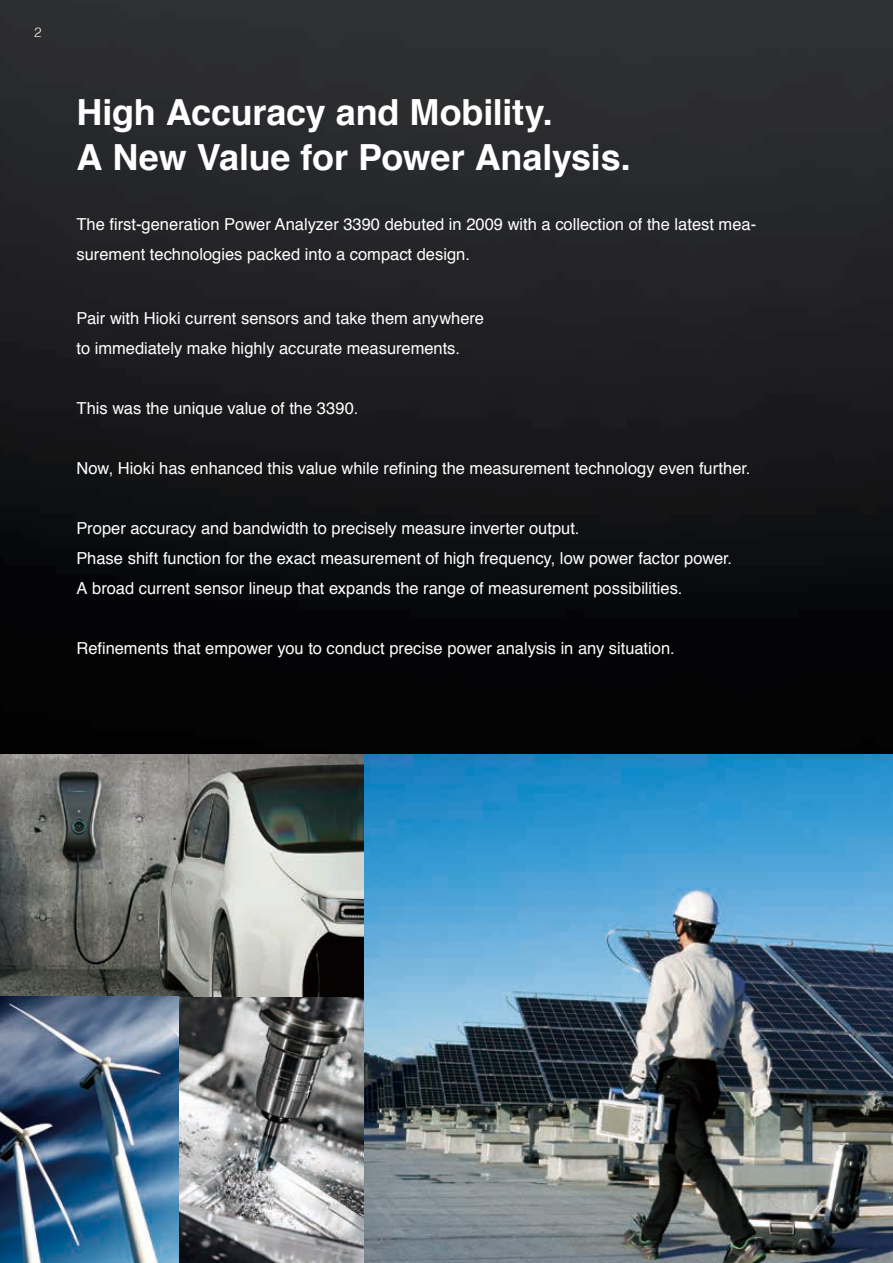
<style>
.page{position:relative;width:893px;height:1263px;background:#fff}
.page>*{position:absolute;margin:0;border:0;box-sizing:border-box;transform-origin:0 0}
.t1{font:700 36px/45px "Helvetica";letter-spacing:-.005em;color:#fff}
.t2{font:16.5px/30px "Helvetica";color:#fff}
.t3{font:300 13.5px "Helvetica";color:#fff}
</style>
<div class="page">
<img style="left:0;top:0;width:893px;height:755px">
<img style="left:179px;top:997px;width:185px;height:266px">
<img style="left:0;top:755px;width:364px;height:242px">
<img style="left:364px;top:755px;width:529px;height:508px">
<img style="left:0;top:997px;width:179px;height:266px">
<p class="t3" style="left:34px;top:21px;width:9px">2</p>
<h1 class="t1" style="left:77px;top:90px;width:556px">High Accuracy and Mobility.<br>A New Value for Power Analysis.</h1>
<p class="t2" style="left:77px;top:210px;width:681px">The first-generation Power Analyzer 3390 debuted in 2009 with a collection of the latest mea&shy;surement technologies packed into a compact design.</p>
<p class="t2" style="left:77px;top:304px;width:409px">Pair with Hioki current sensors and take them anywhere to immediately make highly accurate measurements.</p>
<p class="t2" style="left:77px;top:394px;width:283px">This was the unique value of the 3390.</p>
<p class="t2" style="left:77px;top:454px;width:675px">Now, Hioki has enhanced this value while refining the measurement technology even further.</p>
<p class="t2" style="left:77px;top:514px;width:657px">Proper accuracy and bandwidth to precisely measure inverter output.<br>Phase shift function for the exact measurement of high frequency, low power factor power.<br>A broad current sensor lineup that expands the range of measurement possibilities.</p>
<p class="t2" style="left:77px;top:633px;width:600px">Refinements that empower you to conduct precise power analysis in any situation.</p>
</div>
